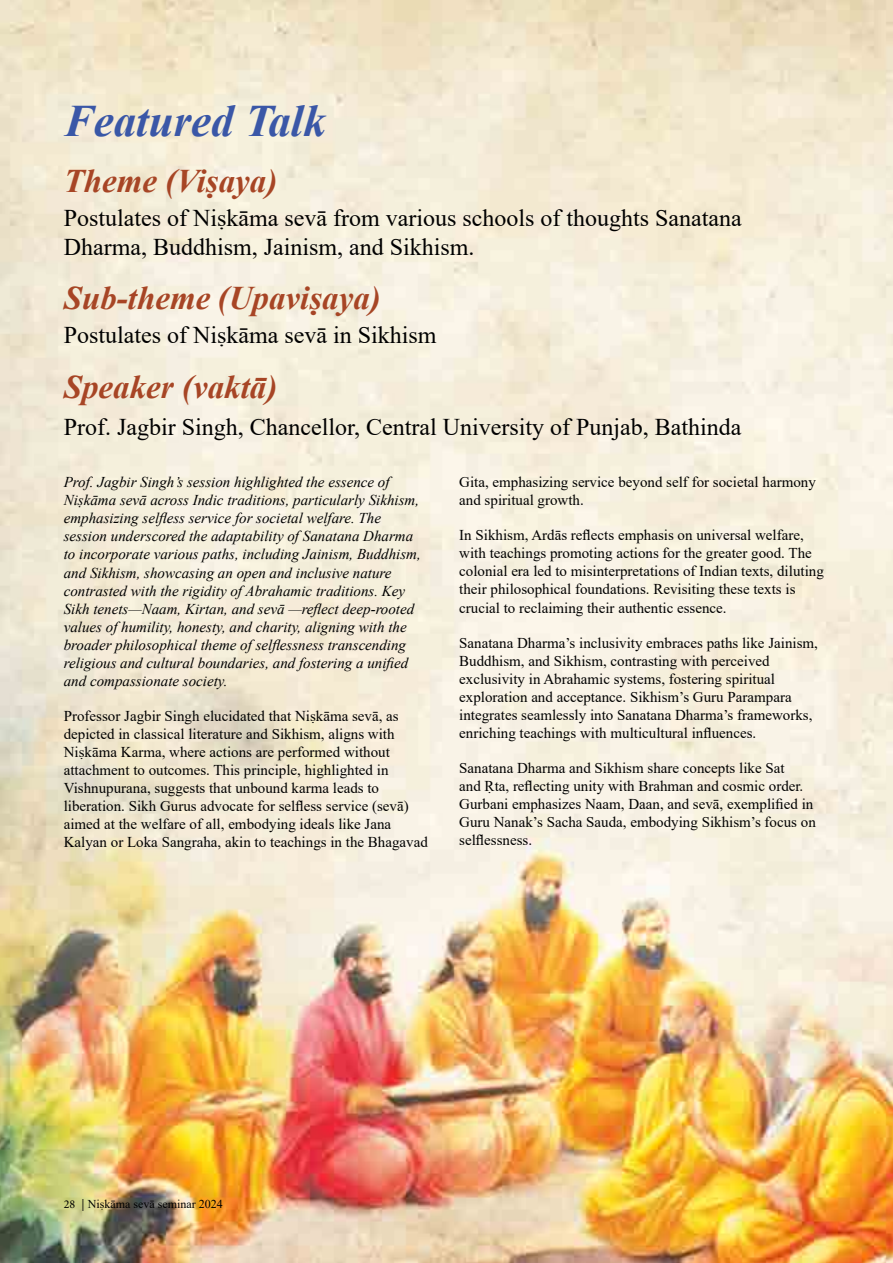
<style>
.page{position:relative;width:893px;height:1263px;background:#fff}
.page>*{position:absolute;margin:0;border:0;box-sizing:border-box;transform-origin:0 0}
.t1{font:italic 700 45px "Times New Roman";color:#3a57a7}
.t2{font:italic 700 33px "Times New Roman";color:#a74525}
.t3{font:24px/28.8px "Times New Roman";color:#000}
.t4{font:15px/18px "Times New Roman";color:#000}
.t5{font:italic 15px/18px "Times New Roman";color:#000}
.t6{font:12px "Times New Roman";color:#000}
.s1{font-family:"Minion Pro"}
</style>
<div class="page">
<img style="left:0;top:0;width:893px;height:1263px">
<h1 class="t1" style="left:64px;top:90px;width:264px">Featured Talk</h1>
<h2 class="t2" style="left:64px;top:158px;width:215px">Theme (Viṣaya)</h2>
<h3 class="t3" style="left:64px;top:203px;width:679px">Postulates of Niṣkāma sevā from various schools of thoughts Sanatana<br>Dharma, Buddhism, Jainism, and Sikhism.</h3>
<h2 class="t2" style="left:64px;top:275px;width:319px">Sub-theme (Upaviṣaya)</h2>
<h3 class="t3" style="left:64px;top:320px;width:374px">Postulates of Niṣkāma sevā in Sikhism</h3>
<h2 class="t2" style="left:64px;top:363px;width:215px">Speaker (vaktā)</h2>
<h3 class="t3" style="left:64px;top:412px;width:679px">Prof. Jagbir Singh, Chancellor, Central University of Punjab, Bathinda</h3>
<p class="t5" style="left:64px;top:473px;width:359px">Prof. Jagbir Singh’s session highlighted the essence of Niṣkāma sevā across Indic traditions, particularly Sikhism, emphasizing selfless service for societal welfare. The session underscored the adaptability of Sanatana Dharma to incorporate various paths, including Jainism, Buddhism, and Sikhism, showcasing an open and inclusive nature contrasted with the rigidity of Abrahamic traditions. Key Sikh tenets—Naam, Kirtan, and sevā —reflect deep-rooted values of humility, honesty, and charity, aligning with the broader philosophical theme of selflessness transcending religious and cultural boundaries, and fostering a unified and compassionate society.</p>
<p class="t4" style="left:64px;top:706px;width:366px">Professor Jagbir Singh elucidated that Niṣkāma sevā, as depicted in classical literature and Sikhism, aligns with Niṣkāma Karma, where actions are performed without attachment to outcomes. This principle, highlighted in Vishnupurana, suggests that unbound karma leads to liberation. Sikh Gurus advocate for selfless service (sevā) aimed at the welfare of all, embodying ideals like Jana Kalyan or Loka Sangraha, akin to teachings in the Bhagavad</p>
<p class="t4" style="left:459px;top:473px;width:358px">Gita, emphasizing service beyond self for societal harmony and spiritual growth.</p>
<p class="t4" style="left:459px;top:526px;width:366px">In Sikhism, Ardās reflects emphasis on universal welfare, with teachings promoting actions for the greater good. The colonial era led to misinterpretations of Indian texts, diluting their philosophical foundations. Revisiting these texts is crucial to reclaiming their authentic essence.</p>
<p class="t4" style="left:459px;top:633px;width:360px">Sanatana Dharma’s inclusivity embraces paths like Jainism, Buddhism, and Sikhism, contrasting with perceived exclusivity in Abrahamic systems, fostering spiritual exploration and acceptance. Sikhism’s Guru Parampara integrates seamlessly into Sanatana Dharma’s frameworks, enriching teachings with multicultural influences.</p>
<p class="t4" style="left:459px;top:758px;width:358px">Sanatana Dharma and Sikhism share concepts like Sat<br>and Ṛta, reflecting unity with Brahman and cosmic order.<br>Gurbani emphasizes Naam, Daan, and sevā, exemplified in Guru Nanak’s Sacha Sauda, embodying Sikhism’s focus on selflessness.</p>
<p class="t6" style="left:64px;top:1195px;width:160px"><span class="s1">28 |</span> Niṣkāma sevā seminar 2024</p>
</div>
